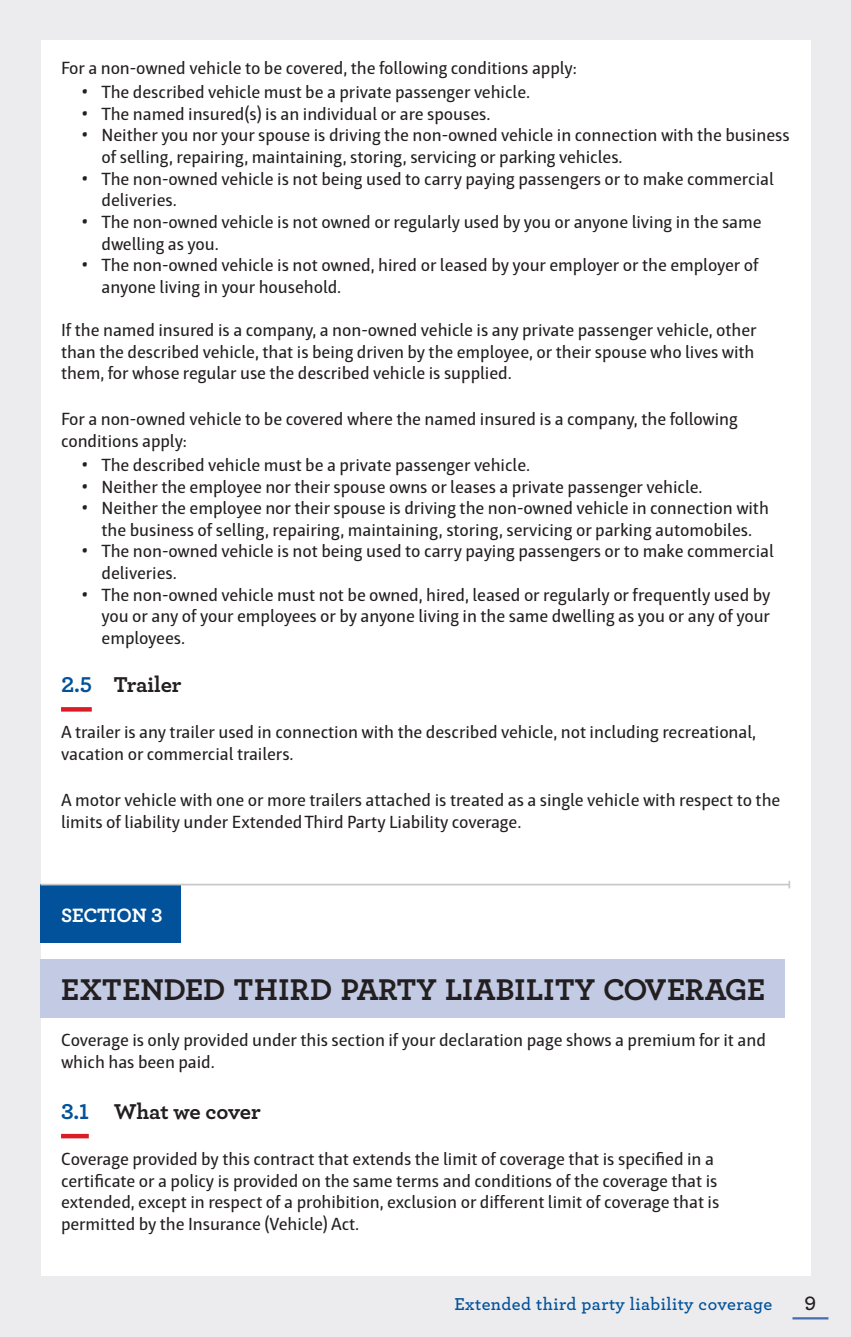
<style>
.page{position:relative;width:851px;height:1337px;background:#fff}
.page>*{position:absolute;margin:0;border:0;box-sizing:border-box;transform-origin:0 0}
.Body{font:700 31.5px "Archer";color:#231f20}
.Body-2{font:700 22.5px "Archer";letter-spacing:-.005em;color:#231f20}
.Body-3{font:700 20.25px "Archer";letter-spacing:-.005em;color:#fff}
.t1{font:600 20.25px "Archer";color:#231f20}
.Body-4{font:18px/21.6px "Haptic";letter-spacing:-.005em;color:#231f20}
.t2{font:600 18px "Archer";letter-spacing:.025em;color:#01529a}
.s1{font-size:20.25px}
.s2{color:#01529a}
</style>
<div class="page">
<div style="left:0;top:0;width:850px;height:1336px;background:#ececee"></div>
<div style="left:40px;top:40px;width:770px;height:1236px;background:#fff"></div>
<hr style="left:792px;top:1317px;width:36px;height:2px;background:#446dad">
<div style="left:40px;top:884px;width:141px;height:58px;background:#01529a"></div>
<div style="left:40px;top:959px;width:745px;height:58px;background:#c3cbe4"></div>
<hr style="left:40px;top:883px;width:749px;height:2px;background:#c7c8ca">
<svg style="left:788px;top:880px;width:2px;height:8px"></svg>
<svg style="left:61px;top:707px;width:31px;height:4px"></svg>
<div style="left:61px;top:1133px;width:28px;height:5px;background:#da1d25"></div>
<p class="Body-4" style="left:61px;top:57px;width:517px">For a non-owned vehicle to be covered, the following conditions apply:</p>
<p class="Body-4" style="left:81px;top:81px;width:450px"><span class="s1">•</span> The described vehicle must be a private passenger vehicle.</p>
<p class="Body-4" style="left:81px;top:103px;width:410px"><span class="s1">•</span> The named insured(s) is an individual or are spouses.</p>
<p class="Body-4" style="left:102px;top:125px;width:689px;text-indent:-20px"><span class="s1">•</span> Neither you nor your spouse is driving the non-owned vehicle in connection with the business of selling, repairing, maintaining, storing, servicing or parking vehicles.</p>
<p class="Body-4" style="left:102px;top:168px;width:673px;text-indent:-20px"><span class="s1">•</span> The non-owned vehicle is not being used to carry paying passengers or to make commercial deliveries.</p>
<p class="Body-4" style="left:102px;top:211px;width:661px;text-indent:-20px"><span class="s1">•</span> The non-owned vehicle is not owned or regularly used by you or anyone living in the same dwelling as you.</p>
<p class="Body-4" style="left:102px;top:254px;width:658px;text-indent:-20px"><span class="s1">•</span> The non-owned vehicle is not owned, hired or leased by your employer or the employer of anyone living in your household.</p>
<p class="Body-4" style="left:61px;top:319px;width:697px;text-align:justify">If the named insured is a company, a non-owned vehicle is any private passenger vehicle, other than the described vehicle, that is being driven by the employee, or their spouse who lives with them, for whose regular use the described vehicle is supplied.</p>
<p class="Body-4" style="left:61px;top:408px;width:678px">For a non-owned vehicle to be covered where the named insured is a company, the following conditions apply:</p>
<p class="Body-4" style="left:81px;top:454px;width:450px"><span class="s1">•</span> The described vehicle must be a private passenger vehicle.</p>
<p class="Body-4" style="left:81px;top:476px;width:622px"><span class="s1">•</span> Neither the employee nor their spouse owns or leases a private passenger vehicle.</p>
<p class="Body-4" style="left:81px;top:497px;width:689px;text-align:center"><span class="s1">•</span> Neither the employee nor their spouse is driving the non-owned vehicle in connection with the business of selling, repairing, maintaining, storing, servicing or parking automobiles.</p>
<p class="Body-4" style="left:102px;top:540px;width:673px;text-indent:-20px"><span class="s1">•</span> The non-owned vehicle is not being used to carry paying passengers or to make commercial deliveries.</p>
<p class="Body-4" style="left:102px;top:584px;width:670px;text-align:justify;text-indent:-20px"><span class="s1">•</span> The non-owned vehicle must not be owned, hired, leased or regularly or frequently used by you or any of your employees or by anyone living in the same dwelling as you or any of your employees.</p>
<p class="Body-2" style="left:61px;top:667px;width:122px"><span class="s2">2.5</span> Trailer</p>
<p class="Body-4" style="left:61px;top:721px;width:696px">A trailer is any trailer used in connection with the described vehicle, not including recreational, vacation or commercial trailers.</p>
<p class="Body-4" style="left:61px;top:789px;width:720px">A motor vehicle with one or more trailers attached is treated as a single vehicle with respect to the limits of liability under Extended Third Party Liability coverage.</p>
<p class="Body-3" style="left:61px;top:899px;width:103px">SECTION 3</p>
<p class="Body" style="left:61px;top:965px;width:705px">EXTENDED THIRD PARTY LIABILITY COVERAGE</p>
<p class="Body-4" style="left:61px;top:1029px;width:706px">Coverage is only provided under this section if your declaration page shows a premium for it and which has been paid.</p>
<p class="Body-2" style="left:61px;top:1094px;width:201px"><span class="s2">3.1</span> What we cover</p>
<p class="Body-4" style="left:61px;top:1148px;width:660px">Coverage provided by this contract that extends the limit of coverage that is specified in a certificate or a policy is provided on the same terms and conditions of the coverage that is extended, except in respect of a prohibition, exclusion or different limit of coverage that is permitted by the Insurance (Vehicle) Act.</p>
<p class="t2" style="left:454px;top:1290px;width:319px">Extended third party liability coverage</p>
<p class="t1" style="left:804px;top:1288px;width:13px">9</p>
</div>
